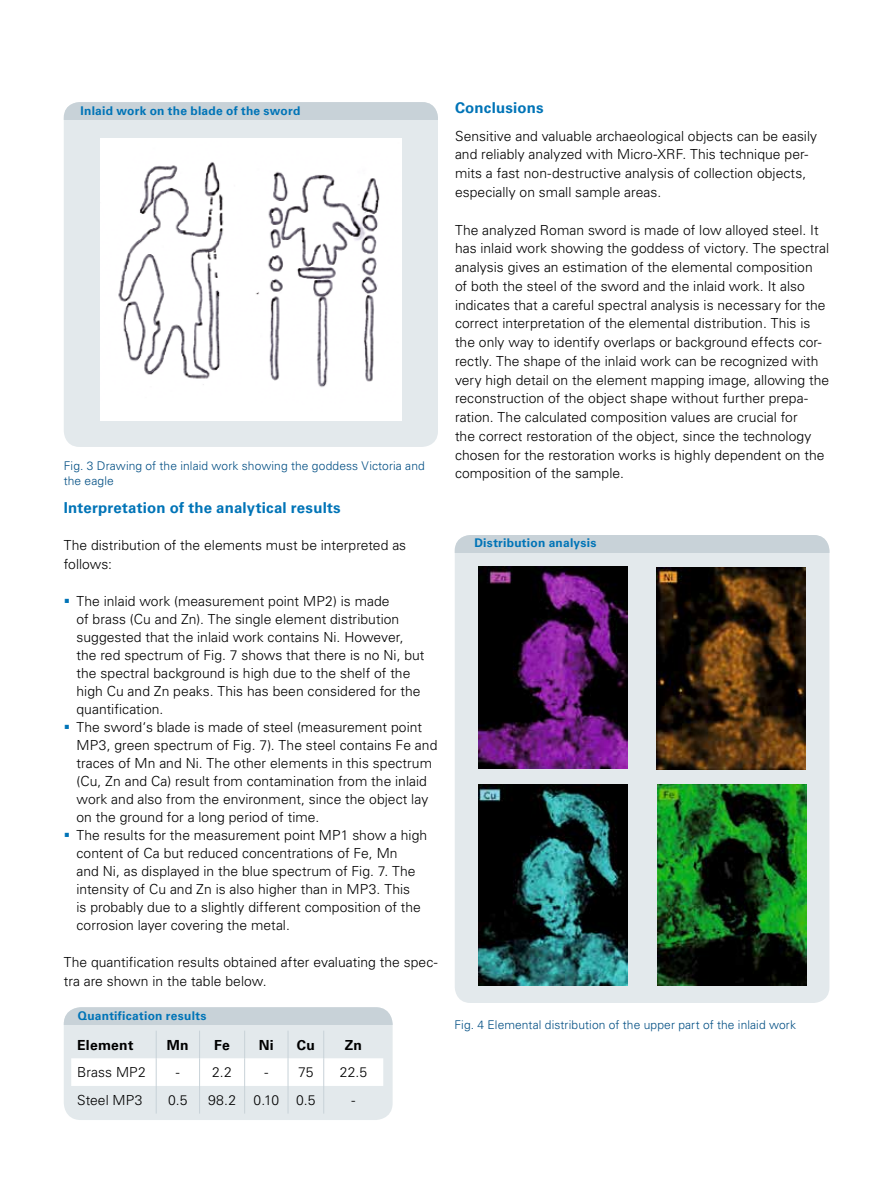
<style>
.page{position:relative;width:893px;height:1187px;background:#fff}
.page>*{position:absolute;margin:0;border:0;box-sizing:border-box;transform-origin:0 0}
.t1{font:700 15px "Univers LT Std";letter-spacing:.015em;color:#0074b7}
.t2{font:300 13.8px/18.8px "Univers LT Std";letter-spacing:.005em;color:#000}
.t3{font:700 13.8px "Univers LT Std";letter-spacing:.02em;color:#000}
.t4{font:300 12px/15.8px "Univers LT Std";letter-spacing:.01em;color:#004e83}
.t5{font:700 12px "Univers LT Std";letter-spacing:.02em;color:#0074b7}
</style>
<div class="page">
<div style="left:64px;top:102px;width:374px;height:345px;background:#e3e9ec;border-radius:16px"></div>
<div style="left:64px;top:102px;width:374px;height:17px;background:#c8d2d8"></div>
<img style="left:100px;top:139px;width:302px;height:282px">
<div style="left:455px;top:535px;width:374px;height:467px;background:#e3e9ec;border-radius:16px"></div>
<div style="left:455px;top:535px;width:374px;height:17px;background:#c8d2d8"></div>
<img style="left:479px;top:567px;width:148px;height:201px">
<img style="left:657px;top:567px;width:149px;height:202px">
<img style="left:478px;top:784px;width:149px;height:201px">
<img style="left:657px;top:784px;width:149px;height:201px">
<div style="left:64px;top:1007px;width:329px;height:112px;background:#e3e9ec;border-radius:17px"></div>
<div style="left:64px;top:1007px;width:329px;height:17px;background:#c8d2d8"></div>
<svg style="left:71px;top:1031px;width:312px;height:82px"></svg>
<p class="t5" style="left:81px;top:103px;width:221px">Inlaid work on the blade of the sword</p>
<p class="t4" style="left:64px;top:457px;width:363px">Fig. 3 Drawing of the inlaid work showing the goddess Victoria and the eagle</p>
<p class="t1" style="left:64px;top:498px;width:279px">Interpretation of the analytical results</p>
<p class="t2" style="left:64px;top:536px;width:344px">The distribution of the elements must be interpreted as follows:</p>
<p class="t2" style="left:77px;top:592px;width:362px;line-height:18px">The inlaid work (measurement point MP2) is made<br>of brass (Cu and Zn). The single element distribution suggested that the inlaid work contains Ni. However,<br>the red spectrum of Fig. 7 shows that there is no Ni, but the spectral background is high due to the shelf of the high Cu and Zn peaks. This has been considered for the quantification.<br>The sword‘s blade is made of steel (measurement point MP3, green spectrum of Fig. 7). The steel contains Fe and traces of Mn and Ni. The other elements in this spectrum (Cu, Zn and Ca) result from contamination from the inlaid work and also from the environment, since the object lay on the ground for a long period of time.<br>The results for the measurement point MP1 show a high content of Ca but reduced concentrations of Fe, Mn<br>and Ni, as displayed in the blue spectrum of Fig. 7. The intensity of Cu and Zn is also higher than in MP3. This<br>is probably due to a slightly different composition of the corrosion layer covering the metal.</p>
<p class="t2" style="left:64px;top:953px;width:376px">The quantification results obtained after evaluating the spec&shy;tra are shown in the table below.</p>
<p class="t5" style="left:78px;top:1008px;width:130px">Quantification results</p>
<p class="t3" style="left:77px;top:1036px;width:58px">Element</p>
<p class="t3" style="left:167px;top:1036px;width:23px">Mn</p>
<p class="t3" style="left:214px;top:1036px;width:17px">Fe</p>
<p class="t3" style="left:259px;top:1036px;width:16px">Ni</p>
<p class="t3" style="left:297px;top:1036px;width:19px">Cu</p>
<p class="t3" style="left:345px;top:1036px;width:19px">Zn</p>
<p class="t2" style="left:77px;top:1062px;width:70px">Brass MP2</p>
<p class="t2" style="left:176px;top:1062px;width:57px">- 2.2</p>
<p class="t2" style="left:264px;top:1062px;width:51px">- 75</p>
<p class="t2" style="left:340px;top:1062px;width:29px">22.5</p>
<p class="t2" style="left:77px;top:1090px;width:67px">Steel MP3</p>
<p class="t2" style="left:168px;top:1090px;width:21px">0.5</p>
<p class="t2" style="left:208px;top:1090px;width:109px">98.2 0.10 0.5</p>
<p class="t2" style="left:352px;top:1090px;width:5px">-</p>
<p class="t1" style="left:455px;top:99px;width:90px">Conclusions</p>
<p class="t2" style="left:455px;top:126px;width:364px">Sensitive and valuable archaeological objects can be easily and reliably analyzed with Micro-XRF. This technique per&shy;mits a fast non-destructive analysis of collection objects, especially on small sample areas.</p>
<p class="t2" style="left:455px;top:220px;width:376px">The analyzed Roman sword is made of low alloyed steel. It has inlaid work showing the goddess of victory. The spectral analysis gives an estimation of the elemental composition<br>of both the steel of the sword and the inlaid work. It also indicates that a careful spectral analysis is necessary for the correct interpretation of the elemental distribution. This is the only way to identify overlaps or background effects cor&shy;rectly. The shape of the inlaid work can be recognized with very high detail on the element mapping image, allowing the reconstruction of the object shape without further prepa&shy;ration. The calculated composition values are crucial for<br>the correct restoration of the object, since the technology chosen for the restoration works is highly dependent on the composition of the sample.</p>
<p class="t5" style="left:474px;top:536px;width:124px">Distribution analysis</p>
<p class="t4" style="left:454px;top:1016px;width:343px">Fig. 4 Elemental distribution of the upper part of the inlaid work</p>
</div>
